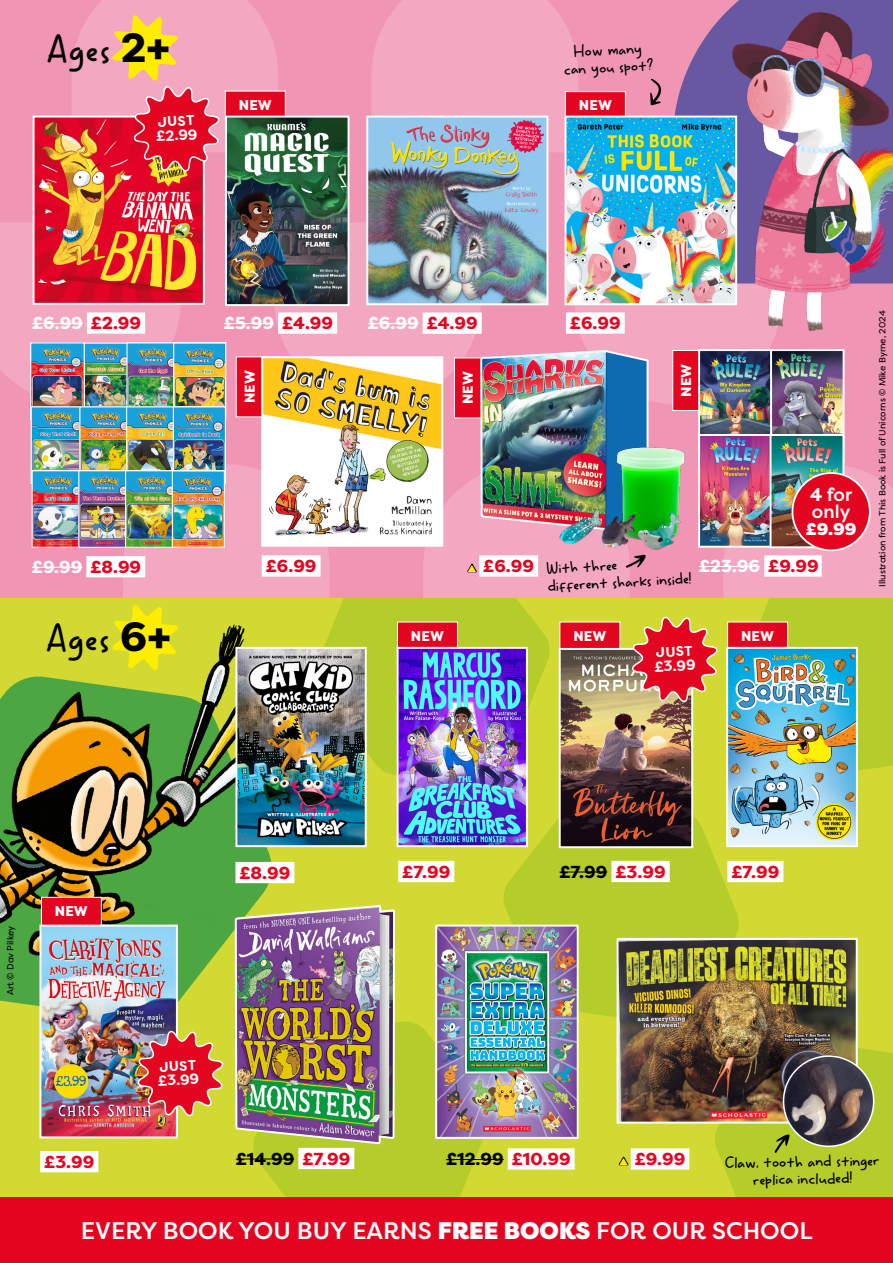
<style>
.page{position:relative;width:893px;height:1263px;background:#fff}
.page>*{position:absolute;margin:0;border:0;box-sizing:border-box;transform-origin:0 0}
.t1{font:35.55px "Baliho";color:#000}
.t2{font:500 24px "Filson Pro";color:#fff}
.t3{font:500 18.6px/17.1px "Filson Pro";color:#fff}
.t4{font:800 17.4px "Filson Pro";color:#fff}
.t5{font:800 17.4px "Filson Pro";color:#e40521}
.t6{font:800 17.4px "Filson Pro";color:#000}
.t7{font:900 17.1px "Filson Pro";color:#fff}
.t8{font:15.75px/17.4px "Baliho";color:#000;text-align:center}
.t9{font:700 14.55px "Filson Pro";color:#fff}
.t10{font:800 14.25px "Filson Pro";letter-spacing:.01em;color:#fff}
.t11{font:700 13.8px "Filson Pro";color:#fff}
.t12{font:9px "Filson Pro";color:#000}
.s1{font-family:"Filson Pro";font-weight:800;font-size:40.8px}
.s2{color:#e40521}
.s3{font-weight:700}
.s4{font-weight:900}
</style>
<div class="page">
<div style="left:0;top:0;width:893px;height:598px;background:#f195b5"></div>
<div style="left:372px;top:0;width:206px;height:152px;background:#f4a7c1"></div>
<div style="left:0;top:598px;width:893px;height:599px;background:#d3d933"></div>
<svg style="left:649px;top:797px;width:91px;height:141px;fill:#b5cd2a"></svg>
<svg style="left:673px;top:0;width:220px;height:116px;fill:#6858a2"></svg>
<img style="left:730px;top:12px;width:163px;height:210px">
<svg style="left:0;top:960px;width:211px;height:46px;fill:#4ca742"></svg>
<img style="left:0;top:776px;width:326px;height:184px">
<div style="left:41px;top:897px;width:60px;height:30px;background:#e40521"></div>
<div style="left:41px;top:897px;width:61px;height:30px;border:1px solid #fff"></div>
<img style="left:42px;top:928px;width:133px;height:207px">
<div style="left:39px;top:925px;width:139px;height:213px;border:2px solid #fff"></div>
<div style="left:40px;top:1151px;width:58px;height:21px;background:#fff"></div>
<img style="left:729px;top:776px;width:126px;height:68px">
<div style="left:726px;top:647px;width:132px;height:200px;border:2px solid #fff"></div>
<div style="left:727px;top:861px;width:56px;height:21px;background:#fff"></div>
<img style="left:36px;top:119px;width:166px;height:103px">
<div style="left:225px;top:91px;width:60px;height:30px;background:#e40521"></div>
<div style="left:225px;top:91px;width:61px;height:30px;border:1px solid #fff"></div>
<div style="left:565px;top:92px;width:60px;height:29px;background:#e40521"></div>
<div style="left:565px;top:91px;width:61px;height:31px;border:1px solid #fff"></div>
<img style="left:567px;top:119px;width:167px;height:103px">
<div style="left:564px;top:116px;width:173px;height:189px;border:2px solid #fff"></div>
<img style="left:228px;top:119px;width:118px;height:103px">
<div style="left:225px;top:116px;width:124px;height:190px;border:2px solid #fff"></div>
<svg style="left:650px;top:79px;width:11px;height:26px"></svg>
<div style="left:611px;top:861px;width:59px;height:21px;background:#fff"></div>
<img style="left:649px;top:776px;width:41px;height:69px">
<img style="left:136px;top:1029px;width:88px;height:89px">
<div style="left:631px;top:1148px;width:58px;height:21px;background:#fff"></div>
<svg style="left:713px;top:1048px;width:180px;height:149px;background:#b6cc2c"></svg>
<div style="left:235px;top:862px;width:59px;height:21px;background:#fff"></div>
<svg style="left:479px;top:776px;width:170px;height:394px"></svg>
<img style="left:369px;top:119px;width:176px;height:103px">
<div style="left:366px;top:116px;width:182px;height:189px;border:2px solid #fff"></div>
<img style="left:234px;top:904px;width:256px;height:293px">
<img style="left:438px;top:928px;width:138px;height:208px">
<div style="left:435px;top:925px;width:144px;height:214px;border:2px solid #fff"></div>
<img style="left:620px;top:941px;width:235px;height:179px">
<div style="left:617px;top:938px;width:241px;height:185px;border:2px solid #fff"></div>
<img style="left:783px;top:1056px;width:91px;height:90px;border-radius:45px">
<div style="left:783px;top:1055px;width:91px;height:92px;border:2px solid #fff;border-radius:50%"></div>
<img style="left:400px;top:776px;width:125px;height:68px">
<div style="left:397px;top:647px;width:131px;height:200px;border:2px solid #fff"></div>
<div style="left:398px;top:861px;width:56px;height:21px;background:#fff"></div>
<img style="left:238px;top:776px;width:126px;height:68px">
<div style="left:235px;top:647px;width:132px;height:200px;border:2px solid #fff"></div>
<div style="left:0;top:1197px;width:893px;height:66px;background:#e40521"></div>
<svg style="left:71px;top:0;width:207px;height:173px;background:#e48584"></svg>
<img style="left:0;top:222px;width:893px;height:554px">
<svg style="left:619px;top:1157px;width:9px;height:7px"></svg>
<h1 class="t1" style="left:46px;top:32px;width:126px">Ages <span class="s1">2+</span></h1>
<p class="t11" style="left:157px;top:113px;width:38px;rotate:-3deg">JUST</p>
<p class="t9" style="left:156px;top:127px;width:43px;rotate:-3deg">£2.99</p>
<p class="t10" style="left:239px;top:96px;width:35px">NEW</p>
<p class="t8" style="left:562px;top:45px;width:92px;rotate:-3deg">How many can you spot?</p>
<p class="t10" style="left:579px;top:96px;width:35px">NEW</p>
<p class="t4" style="left:32px;top:312px;width:110px">£6.99 <span class="s2">£2.99</span></p>
<p class="t4" style="left:224px;top:312px;width:111px">£5.99 <span class="s2">£4.99</span></p>
<p class="t4" style="left:368px;top:312px;width:111px">£6.99 <span class="s2">£4.99</span></p>
<p class="t5" style="left:570px;top:312px;width:52px">£6.99</p>
<p class="t10" style="left:241px;top:403px;width:35px;rotate:-90deg">NEW</p>
<p class="t10" style="left:459px;top:404px;width:35px;rotate:-90deg">NEW</p>
<p class="t10" style="left:677px;top:397px;width:35px;rotate:-90deg">NEW</p>
<p class="t3" style="left:810px;top:485px;width:44px"><span class="s3">4</span> for only</p>
<p class="t7" style="left:806px;top:518px;width:52px">£9.99</p>
<p class="t4" style="left:32px;top:556px;width:111px">£9.99 <span class="s2">£8.99</span></p>
<p class="t4" style="left:699px;top:555px;width:121px">£23.96 <span class="s2">£9.99</span></p>
<p class="t5" style="left:266px;top:555px;width:52px">£6.99</p>
<p class="t5" style="left:483px;top:555px;width:52px">£6.99</p>
<p class="t8" style="left:546px;top:561px;width:147px;text-align:left;rotate:-3deg">With three<br>different sharks inside!</p>
<h1 class="t1" style="left:45px;top:621px;width:127px">Ages <span class="s1">6+</span></h1>
<p class="t10" style="left:411px;top:627px;width:35px">NEW</p>
<p class="t10" style="left:573px;top:627px;width:35px">NEW</p>
<p class="t11" style="left:655px;top:644px;width:38px;rotate:-3deg">JUST</p>
<p class="t9" style="left:654px;top:657px;width:43px;rotate:-3deg">£3.99</p>
<p class="t10" style="left:741px;top:627px;width:35px">NEW</p>
<p class="t12" style="left:876px;top:587px;width:278px;rotate:-90deg">Illustration from This Book is Full of Unicorns © Mike Byrne, 2024</p>
<p class="t12" style="left:4px;top:995px;width:71px;rotate:-90deg">Art © Dav Pilkey</p>
<p class="t10" style="left:55px;top:902px;width:35px">NEW</p>
<p class="t5" style="left:44px;top:1151px;width:52px">£3.99</p>
<p class="t5" style="left:240px;top:862px;width:52px">£8.99</p>
<p class="t5" style="left:402px;top:861px;width:49px">£7.99</p>
<p class="t6" style="left:559px;top:861px;width:108px">£7.99 <span class="s2">£3.99</span></p>
<p class="t5" style="left:731px;top:861px;width:49px">£7.99</p>
<p class="t11" style="left:159px;top:1058px;width:38px;rotate:-3deg">JUST</p>
<p class="t9" style="left:157px;top:1072px;width:43px;rotate:-3deg">£3.99</p>
<p class="t6" style="left:236px;top:1148px;width:116px">£14.99 <span class="s2">£7.99</span></p>
<p class="t6" style="left:446px;top:1148px;width:126px">£12.99 <span class="s2">£10.99</span></p>
<p class="t5" style="left:635px;top:1148px;width:52px">£9.99</p>
<p class="t8" style="left:725px;top:1155px;width:157px;rotate:-1deg">Claw, tooth and stinger replica included!</p>
<h2 class="t2" style="left:81px;top:1214px;width:733px">EVERY BOOK YOU BUY EARNS <span class="s4">FREE BOOKS</span> FOR OUR SCHOOL</h2>
</div>
